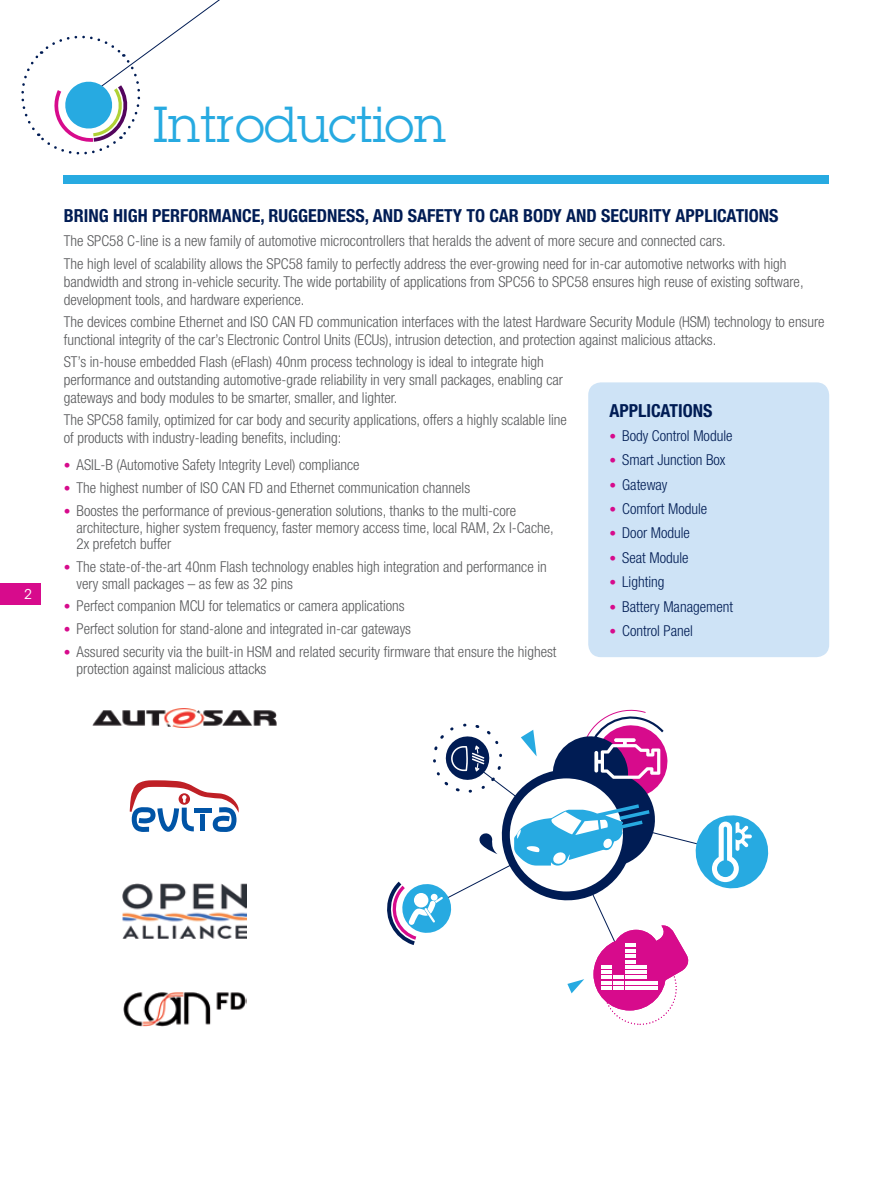
<style>
.page{position:relative;width:893px;height:1188px;background:#fff}
.page>*{position:absolute;margin:0;border:0;box-sizing:border-box;transform-origin:0 0}
.t1{font:49.5px "Lubalin Graph Std";color:#27aae1}
.t2{font:700 condensed 18px "Helvetica Neue LT Std";color:#001c54}
.t3{font:300 condensed 15px/18px "Helvetica Neue LT Std";color:#58595b}
.t4{font:300 condensed 15px "Helvetica Neue LT Std";color:#001c54}
.t5{font:13.5px "ITC Avant Garde Std";color:#fff}
.s1{font-size:13.5px;color:#d70b8c}
</style>
<div class="page">
<div style="left:0;top:583px;width:40px;height:22px;background:#d70b8c"></div>
<svg style="left:21px;top:0;width:199px;height:155px"></svg>
<div style="left:64px;top:175px;width:765px;height:9px;background:#27aae1"></div>
<div style="left:588px;top:382px;width:241px;height:275px;background:#cee3f6;border-radius:13px"></div>
<svg style="left:130px;top:780px;width:109px;height:52px"></svg>
<img style="left:123px;top:992px;width:123px;height:35px">
<img style="left:122px;top:884px;width:124px;height:54px">
<img style="left:92px;top:708px;width:184px;height:20px">
<svg style="left:387px;top:709px;width:382px;height:316px"></svg>
<p class="t5" style="left:24px;top:586px;width:9px">2</p>
<h1 class="t1" style="left:153px;top:93px;width:295px">Introduction</h1>
<p class="t2" style="left:64px;top:205px;width:716px">BRING HIGH PERFORMANCE, RUGGEDNESS, AND SAFETY TO CAR BODY AND SECURITY APPLICATIONS</p>
<p class="t3" style="left:64px;top:230px;width:724px;line-height:22.2px">The SPC58 C-line is a new family of automotive microcontrollers that heralds the advent of more secure and connected cars.<br>The high level of scalability allows the SPC58 family to perfectly address the ever-growing need for in-car automotive networks with high</p>
<p class="t3" style="left:64px;top:272px;width:741px">bandwidth and strong in-vehicle security. The wide portability of applications from SPC56 to SPC58 ensures high reuse of existing software, development tools, and hardware experience.</p>
<p class="t3" style="left:64px;top:312px;width:762px">The devices combine Ethernet and ISO CAN FD communication interfaces with the latest Hardware Security Module (HSM) technology to ensure functional integrity of the car’s Electronic Control Units (ECUs), intrusion detection, and protection against malicious attacks.</p>
<p class="t3" style="left:64px;top:353px;width:501px">ST’s in-house embedded Flash (eFlash) 40nm process technology is ideal to integrate high performance and outstanding automotive-grade reliability in very small packages, enabling car gateways and body modules to be smarter, smaller, and lighter.</p>
<p class="t3" style="left:64px;top:411px;width:505px">The SPC58 family, optimized for car body and security applications, offers a highly scalable line of products with industry-leading benefits, including:</p>
<p class="t3" style="left:64px;top:456px;width:297px"><span class="s1">•</span> ASIL-B (Automotive Safety Integrity Level) compliance</p>
<p class="t3" style="left:64px;top:479px;width:408px"><span class="s1">•</span> The highest number of ISO CAN FD and Ethernet communication channels</p>
<p class="t3" style="left:77px;top:502px;width:479px;line-height:16.5px;text-indent:-13px"><span class="s1">•</span> Boostes the performance of previous-generation solutions, thanks to the multi-core architecture, higher system frequency, faster memory access time, local RAM, 2x I-Cache,<br>2x prefetch buffer</p>
<p class="t3" style="left:77px;top:558px;width:472px;line-height:16.5px;text-indent:-13px"><span class="s1">•</span> The state-of-the-art 40nm Flash technology enables high integration and performance in very small packages – as few as 32 pins</p>
<p class="t3" style="left:64px;top:597px;width:342px"><span class="s1">•</span> Perfect companion MCU for telematics or camera applications</p>
<p class="t3" style="left:64px;top:620px;width:349px"><span class="s1">•</span> Perfect solution for stand-alone and integrated in-car gateways</p>
<p class="t3" style="left:77px;top:644px;width:481px;line-height:16.5px;text-indent:-13px"><span class="s1">•</span> Assured security via the built-in HSM and related security firmware that ensure the highest protection against malicious attacks</p>
<p class="t2" style="left:609px;top:399px;width:10px">APPLICATIONS</p>
<p class="t4" style="left:609px;top:427px;width:124px"><span class="s1">•</span> Body Control Module</p>
<p class="t4" style="left:609px;top:451px;width:118px"><span class="s1">•</span> Smart Junction Box</p>
<p class="t4" style="left:609px;top:476px;width:60px"><span class="s1">•</span> Gateway</p>
<p class="t4" style="left:609px;top:500px;width:99px"><span class="s1">•</span> Comfort Module</p>
<p class="t4" style="left:609px;top:524px;width:82px"><span class="s1">•</span> Door Module</p>
<p class="t4" style="left:609px;top:549px;width:81px"><span class="s1">•</span> Seat Module</p>
<p class="t4" style="left:609px;top:573px;width:56px"><span class="s1">•</span> Lighting</p>
<p class="t4" style="left:609px;top:598px;width:125px"><span class="s1">•</span> Battery Management</p>
<p class="t4" style="left:609px;top:622px;width:85px"><span class="s1">•</span> Control Panel</p>
</div>
